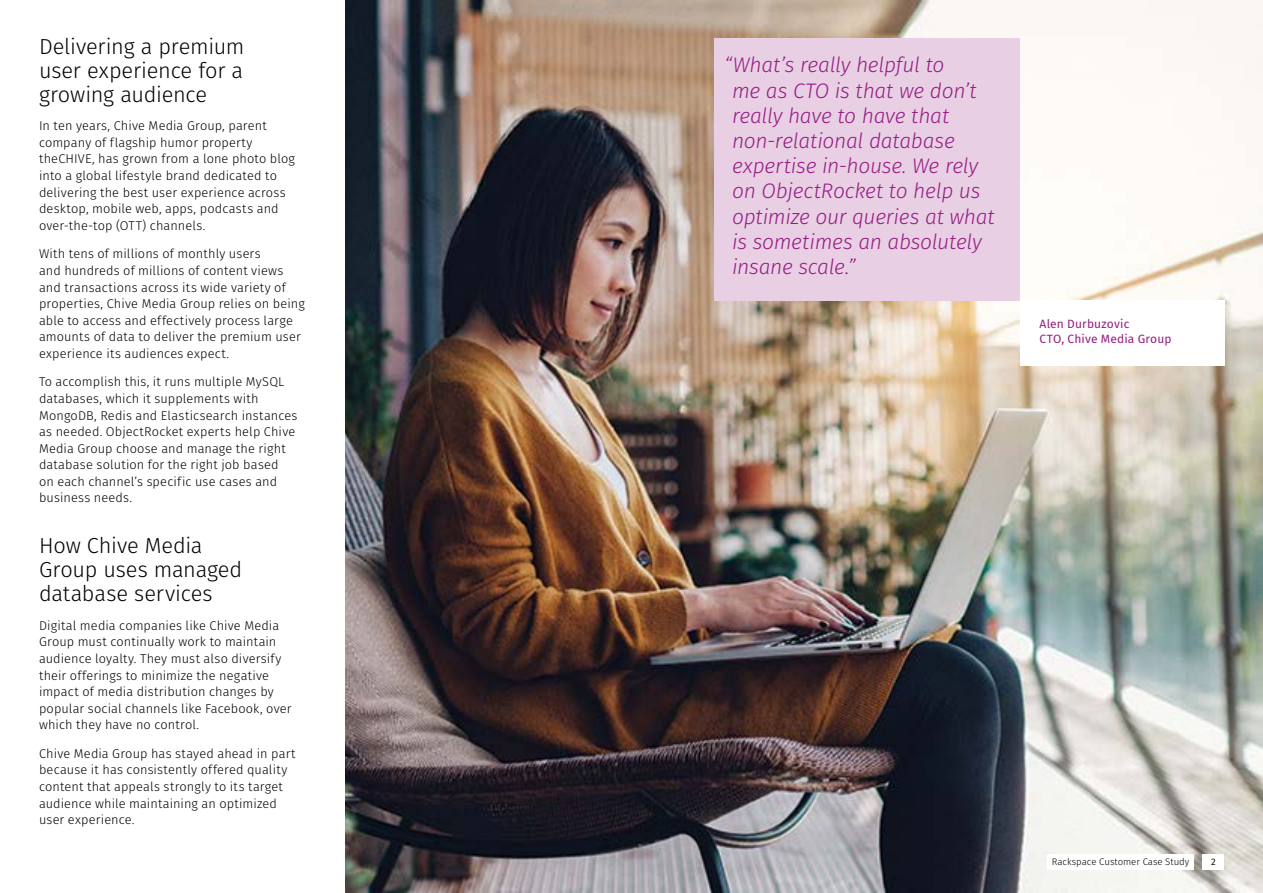
<style>
.page{position:relative;width:1263px;height:893px;background:#fff}
.page>*{position:absolute;margin:0;border:0;box-sizing:border-box;transform-origin:0 0}
.t1{font:300 21.75px/24px "Fira Sans";letter-spacing:-.01em;color:#000;text-align:justify}
.t2{font:italic 300 21px/25.2px "Fira Sans";letter-spacing:-.015em;color:#941d83}
.t3{font:300 12.75px/16.6px "Fira Sans";letter-spacing:.01em;color:#000}
.t4{font:12px/14.4px "Fira Sans";letter-spacing:.015em;color:#941d83}
.t5{font:300 9.6px "Fira Sans";color:#000}
.t6{font:9.45px "Fira Sans";color:#000}
</style>
<div class="page">
<img style="left:345px;top:0;width:918px;height:893px">
<div style="left:714px;top:38px;width:306px;height:263px;background:#e9cfe4"></div>
<div style="left:1020px;top:301px;width:204px;height:65px;background:#fff"></div>
<div style="left:1203px;top:854px;width:21px;height:16px;background:#fff"></div>
<div style="left:1047px;top:854px;width:147px;height:16px;background:#fff"></div>
<h1 class="t1" style="left:39px;top:34px;width:207px">Delivering a premium user experience for a growing audience</h1>
<p class="t3" style="left:39px;top:117px;width:257px">In ten years, Chive Media Group, parent company of flagship humor property theCHIVE, has grown from a lone photo blog into a global lifestyle brand dedicated to delivering the best user experience across desktop, mobile web, apps, podcasts and over-the-top (OTT) channels.</p>
<p class="t3" style="left:39px;top:246px;width:267px">With tens of millions of monthly users<br>and hundreds of millions of content views and transactions across its wide variety of properties, Chive Media Group relies on being able to access and effectively process large amounts of data to deliver the premium user experience its audiences expect.</p>
<p class="t3" style="left:39px;top:374px;width:260px">To accomplish this, it runs multiple MySQL databases, which it supplements with MongoDB, Redis and Elasticsearch instances as needed. ObjectRocket experts help Chive Media Group choose and manage the right database solution for the right job based<br>on each channel’s specific use cases and business needs.</p>
<h1 class="t1" style="left:39px;top:534px;width:205px;text-align:left">How Chive Media<br>Group uses managed database services</h1>
<p class="t3" style="left:39px;top:617px;width:254px">Digital media companies like Chive Media Group must continually work to maintain audience loyalty. They must also diversify their offerings to minimize the negative impact of media distribution changes by popular social channels like Facebook, over which they have no control.</p>
<p class="t3" style="left:39px;top:745px;width:258px">Chive Media Group has stayed ahead in part because it has consistently offered quality content that appeals strongly to its target audience while maintaining an optimized user experience.</p>
<h2 class="t2" style="left:732px;top:52px;width:264px;text-indent:-7px">“What’s really helpful to<br>me as CTO is that we don’t really have to have that non-relational database expertise in-house. We rely on ObjectRocket to help us optimize our queries at what is sometimes an absolutely insane scale.”</h2>
<p class="t4" style="left:1039px;top:317px;width:133px">Alen Durbuzovic<br>CTO, Chive Media Group</p>
<p class="t5" style="left:1052px;top:855px;width:139px">Rackspace Customer Case Study</p>
<p class="t6" style="left:1211px;top:855px;width:6px">2</p>
</div>
